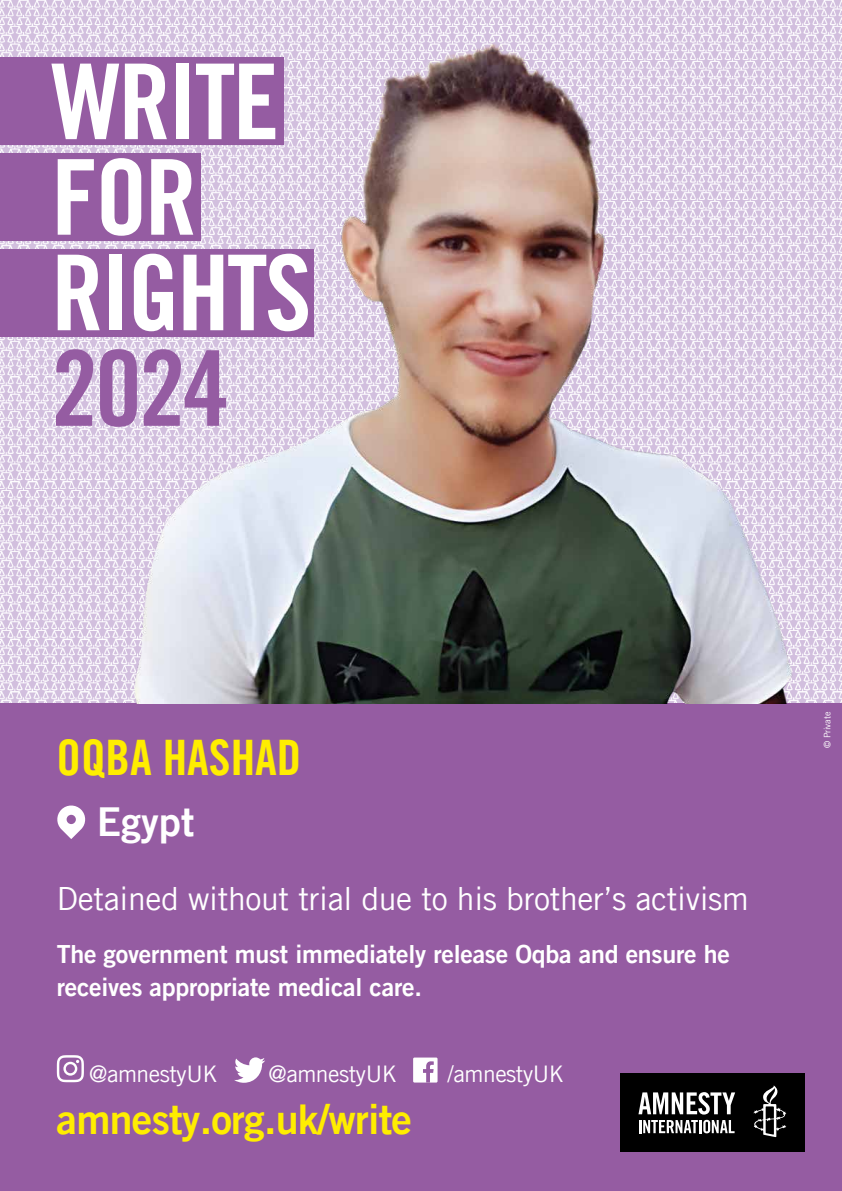
<style>
.page{position:relative;width:842px;height:1191px;background:#fff}
.page>*{position:absolute;margin:0;border:0;box-sizing:border-box;transform-origin:0 0}
.t1{font:104.6px/95.5px "Amnesty Trade Gothic Bd Cn 20";letter-spacing:-.025em;color:#fff}
.t2{font:104.6px "Amnesty Trade Gothic Bd Cn 20";color:#955ca2}
.t3{font:49px "Amnesty Trade Gothic Bd Cn 20";color:#ffed00}
.t4{font:41.1px "Amnesty Trade Gothic Bd 2";letter-spacing:-.02em;color:#ffed00}
.t5{font:39.9px "Amnesty Trade Gothic Bd 2";color:#fff}
.t6{font:32px "Amnesty Trade Gothic";letter-spacing:-.01em;color:#fff}
.t7{font:25px/32.8px "Amnesty Trade Gothic Bd 2";letter-spacing:-.01em;color:#fff}
.t8{font:22.9px "Amnesty Trade Gothic";letter-spacing:-.02em;color:#fff}
.t9{font:9px "Amnesty Trade Gothic";letter-spacing:-.005em;color:#fff}
</style>
<div class="page">
<img style="left:0;top:0;width:842px;height:703px">
<div style="left:0;top:703px;width:842px;height:488px;background:#955ca2"></div>
<svg style="left:57px;top:805px;width:29px;height:34px"></svg>
<div style="left:620px;top:1073px;width:185px;height:79px;background:#000"></div>
<svg style="left:753px;top:1085px;width:33px;height:52px"></svg>
<svg style="left:638px;top:1092px;width:97px;height:41px"></svg>
<div style="left:413px;top:1057px;width:24px;height:25px;background:#fff"></div>
<svg style="left:423px;top:1061px;width:11px;height:21px"></svg>
<svg style="left:234px;top:1057px;width:31px;height:25px"></svg>
<svg style="left:57px;top:1055px;width:27px;height:27px"></svg>
<div style="left:0;top:57px;width:283px;height:87px;background:#955ca2"></div>
<div style="left:0;top:153px;width:201px;height:88px;background:#955ca2"></div>
<div style="left:0;top:249px;width:313px;height:88px;background:#955ca2"></div>
<img style="left:95px;top:20px;width:703px;height:683px">
<h1 class="t1" style="left:51px;top:53px;width:262px">WRITE<br>FOR<br>RIGHTS</h1>
<h1 class="t2" style="left:51px;top:325px;width:179px">2024</h1>
<h2 class="t3" style="left:57px;top:727px;width:246px">OQBA HASHAD</h2>
<h3 class="t5" style="left:97px;top:797px;width:99px">Egypt</h3>
<p class="t6" style="left:57px;top:879px;width:694px">Detained without trial due to his brother’s activism</p>
<p class="t7" style="left:57px;top:937px;width:675px">The government must immediately release Oqba and ensure he receives appropriate medical care.</p>
<p class="t8" style="left:89px;top:1059px;width:130px">@amnestyUK</p>
<p class="t8" style="left:269px;top:1059px;width:130px">@amnestyUK</p>
<p class="t8" style="left:448px;top:1060px;width:118px">/amnestyUK</p>
<h3 class="t4" style="left:57px;top:1094px;width:357px">amnesty.org.uk/write</h3>
<p class="t9" style="left:822px;top:748px;width:38px;rotate:-90deg">© Private</p>
</div>
